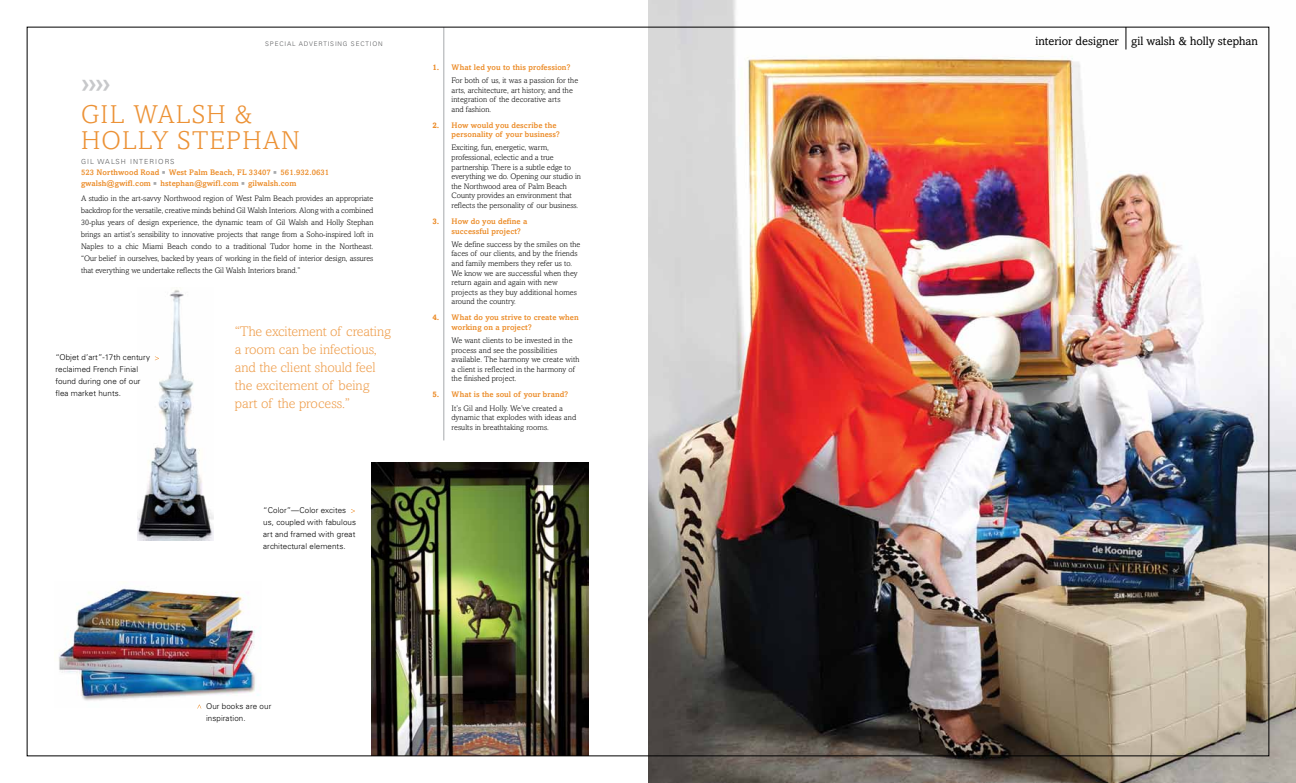
<style>
.page{position:relative;width:1296px;height:783px;background:#fff}
.page>*{position:absolute;margin:0;border:0;box-sizing:border-box;transform-origin:0 0}
.t1{font:500 28px "Amasis MT Std";color:#c7c8ca}
.t2{font:300 26px/26px "Amasis MT Std";letter-spacing:.045em;color:#ec9236}
.t3{font:300 14px/18px "Amasis MT Std";letter-spacing:-.01em;color:#ee9d4b}
.t4{font:12px "Amasis MT Std";color:#000}
.t5{font:300 8px/9.6px "Amasis MT Std";color:#000}
.t6{font:500 8px/9.6px "Amasis MT Std";letter-spacing:.01em;color:#eb8923}
.t7{font:300 8px/12px "Univers";letter-spacing:.01em;color:#000}
.t8{font:300 7px "Univers";letter-spacing:.15em;color:#58595b}
.t9{font:300 6.3px "Univers";letter-spacing:.13em;color:#58595b}
.s1{color:#a7a9ac}
.s2{font-weight:700;color:#eb8923}
.s3{font-weight:500;color:#eb8923}
.s4{font-weight:700}
</style>
<div class="page">
<img style="left:648px;top:0;width:648px;height:783px">
<hr style="left:444px;top:27px;width:1px;height:413px;background:#a7a9ac">
<img style="left:58px;top:588px;width:201px;height:117px">
<img style="left:137px;top:289px;width:77px;height:251px">
<svg style="left:155px;top:356px;width:4px;height:4px"></svg>
<svg style="left:1126px;top:29px;width:1px;height:20px"></svg>
<img style="left:372px;top:463px;width:217px;height:291px">
<p class="t9" style="left:265px;top:39px;width:119px">special advertising section</p>
<h1 class="t1" style="left:81px;top:66px;width:31px">››››</h1>
<h2 class="t2" style="left:81px;top:101px;width:220px">Gil Walsh &amp;<br>Holly Stephan</h2>
<p class="t8" style="left:81px;top:157px;width:95px">Gil Walsh I nteriors</p>
<p class="t6" style="left:81px;top:167px;width:250px;line-height:11px">523 Northwood Road <span class="s1">○</span> West Palm Beach, FL 33407 <span class="s1">○</span> 561.932.0631 gwalsh@gwifl.com <span class="s1">○</span> hstephan@gwifl.com <span class="s1">○</span> gilwalsh.com</p>
<p class="t5" style="left:81px;top:192px;width:294px;line-height:12px;text-align:justify">A studio in the art-savvy Northwood region of West Palm Beach provides an appropriate backdrop for the versatile, creative minds behind Gil Walsh Interiors. Along with a combined 30-plus years of design experience, the dynamic team of Gil Walsh and Holly Stephan brings an artist’s sensibility to innovative projects that range from a Soho-inspired loft in Naples to a chic Miami Beach condo to a traditional Tudor home in the Northeast. “Our belief in ourselves, backed by years of working in the field of interior design, assures that everything we undertake reflects the Gil Walsh Interiors brand.”</p>
<p class="t7" style="left:55px;top:352px;width:96px">“Objet d’art”-17th century reclaimed French Finial found during one of our flea market hunts.</p>
<h3 class="t3" style="left:235px;top:322px;width:158px">“The excitement of creating a room can be infectious, and the client should feel the excitement of being part of the process.”</h3>
<p class="t7" style="left:263px;top:504px;width:94px">“Color”—Color excites us, coupled with fabulous art and framed with great architectural elements.</p>
<p class="t5" style="left:452px;top:60px;width:128px;line-height:13.2px;text-indent:-19px"><span class="s2">1.</span> <span class="s3">What led you to this profession?<br></span>For both of us, it was a passion for the</p>
<p class="t5" style="left:452px;top:85px;width:123px">arts, architecture, art history, and the integration of the decorative arts and fashion.</p>
<p class="t6" style="left:452px;top:120px;width:110px;text-indent:-19px"><span class="s4">2.</span> How would you describe the personality of your business?</p>
<p class="t5" style="left:452px;top:143px;width:131px">Exciting, fun, energetic, warm, professional, eclectic and a true partnership. There is a subtle edge to everything we do. Opening our studio in the Northwood area of Palm Beach County provides an environment that reflects the personality of our business.</p>
<p class="t6" style="left:452px;top:216px;width:77px;text-indent:-19px"><span class="s4">3.</span> How do you define a successful project?</p>
<p class="t5" style="left:452px;top:239px;width:130px">We define success by the smiles on the faces of our clients, and by the friends and family members they refer us to.<br>We know we are successful when they return again and again with new projects as they buy additional homes around the country.</p>
<p class="t6" style="left:452px;top:313px;width:129px;text-indent:-19px"><span class="s4">4.</span> What do you strive to create when working on a project?</p>
<p class="t5" style="left:452px;top:336px;width:129px">We want clients to be invested in the process and see the possibilities available. The harmony we create with a client is reflected in the harmony of the finished project.</p>
<p class="t5" style="left:452px;top:388px;width:118px;line-height:13.2px;text-indent:-19px"><span class="s2">5.</span> <span class="s3">What is the soul of your brand?<br></span>It’s Gil and Holly. We’ve created a</p>
<p class="t5" style="left:452px;top:413px;width:126px">dynamic that explodes with ideas and results in breathtaking rooms.</p>
<p class="t7" style="left:206px;top:700px;width:67px">Our books are our inspiration.</p>
<h3 class="t4" style="left:1035px;top:34px;width:224px">interior designer gil walsh &amp; holly stephan</h3>
</div>
